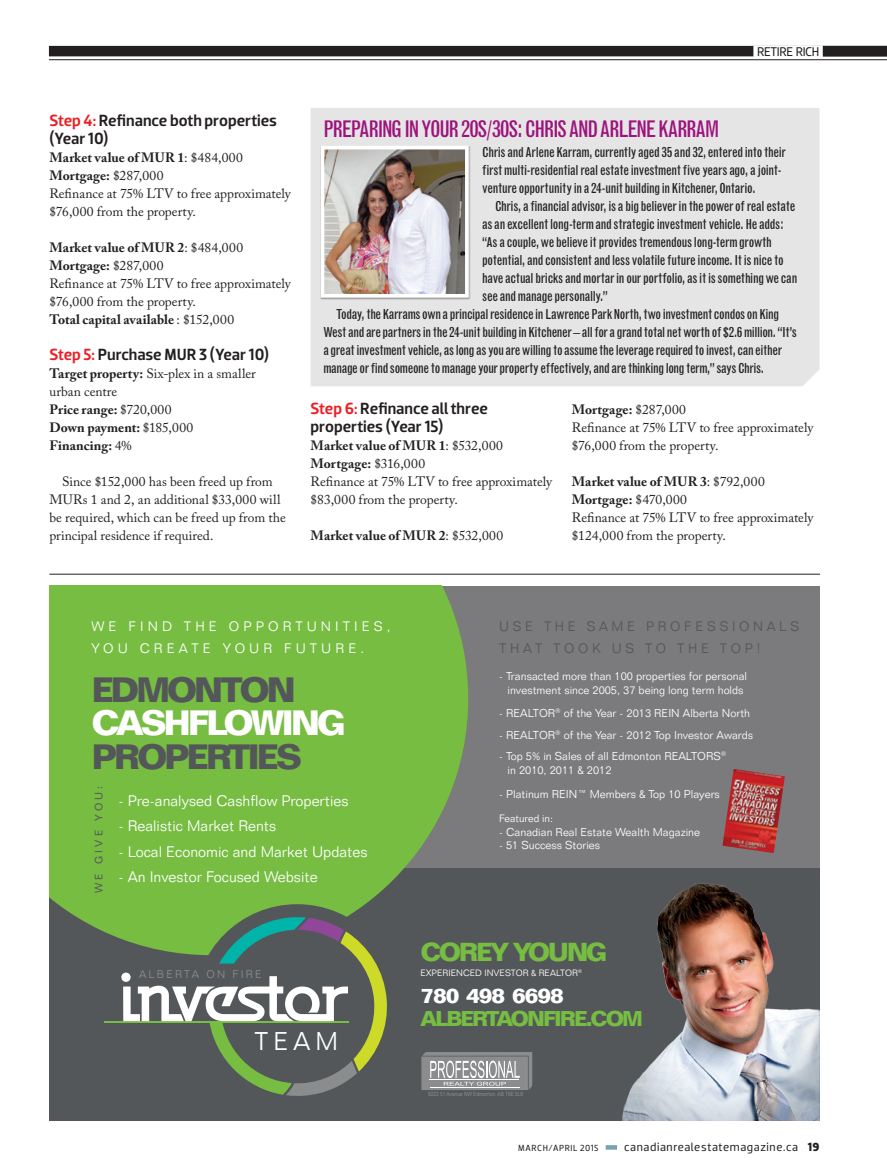
<style>
.page{position:relative;width:887px;height:1176px;background:#fff}
.page>*{position:absolute;margin:0;border:0;box-sizing:border-box;transform-origin:0 0}
.t1{font:700 34.5px "Folio BT";letter-spacing:-.1em;color:#545759}
.t2{font:700 34.5px "Folio BT";letter-spacing:-.1em;color:#fff}
.t3{font:700 25.5px "Folio BT";letter-spacing:-.1em;color:#76bd42}
.t4{font:300 25.2px "Folio BT";color:#fff}
.t5{font:condensed 22.5px "Grotesque";letter-spacing:-.065em;color:#9e127d}
.t6{font:700 21px "Folio BT";letter-spacing:-.1em;color:#76bd42}
.t7{font:700 21px "Folio BT";letter-spacing:-.05em;color:#fff}
.t8{font:500 16.5px/18px "Dobra";letter-spacing:-.005em;color:#231f20}
.t9{font:300 15px "Folio BT";color:#fff}
.t10{font:condensed 13.5px/18px "Grotesque";letter-spacing:-.025em;color:#231f20}
.t11{font:13.5px/18px "Adobe Caslon Pro";color:#231f20}
.t12{font:700 13.5px/18px "Adobe Caslon Pro";letter-spacing:.005em;color:#231f20}
.t13{font:300 13.5px/22.5px "Folio BT";letter-spacing:.3em;color:#fff}
.t14{font:300 13.5px/22.5px "Folio BT";letter-spacing:.275em;color:#545759}
.t15{font:12.9px "Dobra";letter-spacing:-.03em;color:#231f20}
.t16{font:12px "Dobra";letter-spacing:.05em;color:#231f20}
.t17{font:300 11.25px/13.5px "Folio BT";color:#fff;text-align:center}
.t18{font:300 10.8px "Folio BT";letter-spacing:.2em;color:#8b8c8d}
.t19{font:300 10.5px "Folio BT";color:#fff}
.t20{font:10.5px "Folio BT";letter-spacing:.3em;color:#545759}
.t21{font:300 9px "Folio BT";color:#fff}
.t22{font:9px "Dobra";letter-spacing:.065em;color:#231f20}
.t23{font:5.85px "Arial Narrow";color:#8b8c8d}
.s1{color:#ee1d23}
.s2{font-weight:700}
.s3{font-weight:400}
</style>
<div class="page">
<div style="left:49px;top:46px;width:837px;height:10px;background:#231f20"></div>
<hr style="left:49px;top:59px;width:837px;height:1px;background:#231f20">
<div style="left:753px;top:46px;width:69px;height:11px;background:#fff"></div>
<svg style="left:605px;top:1145px;width:11px;height:4px"></svg>
<div style="left:310px;top:108px;width:509px;height:278px;background:#e5e5e5"></div>
<img style="left:325px;top:151px;width:138px;height:142px">
<div style="left:320px;top:146px;width:148px;height:152px;border:4px solid #fff"></div>
<div style="left:49px;top:586px;width:770px;height:534px;background:#545759"></div>
<div style="left:400px;top:586px;width:419px;height:281px;background:#7b7a7c"></div>
<img style="left:622px;top:883px;width:197px;height:237px">
<svg style="left:49px;top:586px;width:419px;height:353px;background:#74b544"></svg>
<img style="left:722px;top:769px;width:62px;height:84px">
<div style="left:194px;top:904px;width:206px;height:206px;border:26px solid #545759;border-radius:50%"></div>
<hr style="left:104px;top:1021px;width:245px;height:1px;background:#76bd42">
<svg style="left:121px;top:917px;width:267px;height:179px"></svg>
<svg style="left:422px;top:1052px;width:110px;height:38px;background:#9f9fa0"></svg>
<hr style="left:49px;top:574px;width:770px;height:1px;background:#231f20">
<p class="t15" style="left:756px;top:44px;width:64px">RETIRE RICH</p>
<p class="t8" style="left:49px;top:111px;width:229px"><span class="s1">Step 4:</span> Refinance both properties (Year 10)</p>
<p class="t11" style="left:49px;top:148px;width:243px"><span class="s2">Market value of MUR 1</span>: $484,000<br><span class="s2">Mortgage:</span> $287,000<br>Refinance at 75% LTV to free approximately $76,000 from the property.</p>
<p class="t11" style="left:49px;top:238px;width:243px"><span class="s2">Market value of MUR 2</span>: $484,000<br><span class="s2">Mortgage:</span> $287,000<br>Refinance at 75% LTV to free approximately $76,000 from the property.<br><span class="s2">Total capital available</span> : $152,000</p>
<p class="t8" style="left:49px;top:345px;width:221px"><span class="s1">Step 5:</span> Purchase MUR 3 (Year 10)</p>
<p class="t12" style="left:49px;top:364px;width:208px">Target property: <span class="s3">Six-plex in a smaller urban centre<br></span>Price range: <span class="s3">$720,000<br></span>Down payment: <span class="s3">$185,000<br></span>Financing: <span class="s3">4%</span></p>
<p class="t11" style="left:49px;top:472px;width:238px;text-indent:13px">Since $152,000 has been freed up from MURs 1 and 2, an additional $33,000 will be required, which can be freed up from the principal residence if required.</p>
<h3 class="t5" style="left:323px;top:115px;width:397px">PREPARING IN YOUR 20S/30S: CHRIS AND ARLENE KARRAM</h3>
<p class="t10" style="left:482px;top:143px;width:305px">Chris and Arlene Karram, currently aged 35 and 32, entered into their first multi-residential real estate investment five years ago, a joint&shy;venture opportunity in a 24-unit building in Kitchener, Ontario.</p>
<p class="t10" style="left:495px;top:197px;width:302px">Chris, a financial advisor, is a big believer in the power of real estate</p>
<p class="t10" style="left:482px;top:215px;width:303px">as an excellent long-term and strategic investment vehicle. He adds:</p>
<p class="t10" style="left:482px;top:233px;width:291px">“As a couple, we believe it provides tremendous long-term growth</p>
<p class="t10" style="left:482px;top:251px;width:303px">potential, and consistent and less volatile future income. It is nice to</p>
<p class="t10" style="left:482px;top:269px;width:316px">have actual bricks and mortar in our portfolio, as it is something we can</p>
<p class="t10" style="left:482px;top:287px;width:127px">see and manage personally.”</p>
<p class="t10" style="left:336px;top:305px;width:444px">Today, the Karrams own a principal residence in Lawrence Park North, two investment condos on King</p>
<p class="t10" style="left:323px;top:323px;width:475px">West and are partners in the 24-unit building in Kitchener – all for a grand total net worth of $2.6 million. “It’s</p>
<p class="t10" style="left:323px;top:341px;width:460px">a great investment vehicle, as long as you are willing to assume the leverage required to invest, can either</p>
<p class="t10" style="left:323px;top:359px;width:442px">manage or find someone to manage your property effectively, and are thinking long term,” says Chris.</p>
<p class="t8" style="left:310px;top:399px;width:179px"><span class="s1">Step 6:</span> Refinance all three properties (Year 15)</p>
<p class="t11" style="left:310px;top:436px;width:243px"><span class="s2">Market value of MUR 1</span>: $532,000<br><span class="s2">Mortgage:</span> $316,000<br>Refinance at 75% LTV to free approximately $83,000 from the property.</p>
<p class="t12" style="left:310px;top:526px;width:194px">Market value of MUR 2<span class="s3">: $532,000</span></p>
<p class="t11" style="left:571px;top:400px;width:243px"><span class="s2">Mortgage:</span> $287,000<br>Refinance at 75% LTV to free approximately $76,000 from the property.</p>
<p class="t11" style="left:571px;top:472px;width:243px"><span class="s2">Market value of MUR 3</span>: $792,000<br><span class="s2">Mortgage:</span> $470,000<br>Refinance at 75% LTV to free approximately $124,000 from the property.</p>
<p class="t13" style="left:91px;top:614px;width:300px">WE FIND THE OPPORTUNITIES,<br>YOU CREATE YOUR FUTURE.</p>
<h1 class="t1" style="left:91px;top:668px;width:206px">EDMONTON</h1>
<h1 class="t2" style="left:91px;top:702px;width:256px">CASHFLOWING</h1>
<h1 class="t1" style="left:91px;top:735px;width:212px">PROPERTIES</h1>
<p class="t20" style="left:92px;top:893px;width:109px;rotate:-90deg">WE GIVE YOU:</p>
<p class="t9" style="left:118px;top:791px;width:231px">- Pre-analysed Cashflow Properties</p>
<p class="t9" style="left:118px;top:817px;width:159px">- Realistic Market Rents</p>
<p class="t9" style="left:118px;top:842px;width:250px">- Local Economic and Market Updates</p>
<p class="t9" style="left:118px;top:868px;width:201px">- An Investor Focused Website</p>
<p class="t18" style="left:139px;top:968px;width:124px">ALBERTA ON FIRE</p>
<h3 class="t4" style="left:254px;top:1025px;width:85px">TEAM</h3>
<p class="t14" style="left:499px;top:614px;width:301px">USE THE SAME PROFESSIONALS<br>THAT TOOK US TO THE TOP!</p>
<p class="t17" style="left:499px;top:669px;width:249px">- Transacted more than 100 properties for personal investment since 2005, 37 being long term holds</p>
<p class="t17" style="left:499px;top:705px;width:252px">- REALTOR<sup>®</sup> of the Year - 2013 REIN Alberta North</p>
<p class="t17" style="left:499px;top:728px;width:255px">- REALTOR<sup>®</sup> of the Year - 2012 Top Investor Awards</p>
<p class="t17" style="left:507px;top:749px;width:220px;text-align:left;text-indent:-8px">- Top 5% in Sales of all Edmonton REALTORS<sup>® </sup>in 2010, 2011 &amp; 2012</p>
<p class="t17" style="left:499px;top:786px;width:222px">- Platinum REIN™ Members &amp; Top 10 Players</p>
<p class="t19" style="left:499px;top:812px;width:55px">Featured in:</p>
<p class="t17" style="left:499px;top:825px;width:202px">- Canadian Real Estate Wealth Magazine</p>
<p class="t17" style="left:499px;top:838px;width:102px">- 51 Success Stories</p>
<h2 class="t3" style="left:420px;top:936px;width:189px">COREY YOUNG</h2>
<p class="t21" style="left:420px;top:967px;width:163px">EXPERIENCED INVESTOR &amp; REALTOR<sup>®</sup></p>
<h3 class="t7" style="left:420px;top:982px;width:145px">780 498 6698</h3>
<h3 class="t6" style="left:420px;top:1005px;width:224px">ALBERTAONFIRE.COM</h3>
<p class="t23" style="left:428px;top:1090px;width:96px">9222 51 Avenue NW Edmonton, AB T6E 5L8</p>
<p class="t22" style="left:518px;top:1142px;width:82px">MARCH/APRIL 2015</p>
<p class="t16" style="left:624px;top:1139px;width:197px">canadianrealestatemagazine.ca <span class="s2">19</span></p>
</div>
